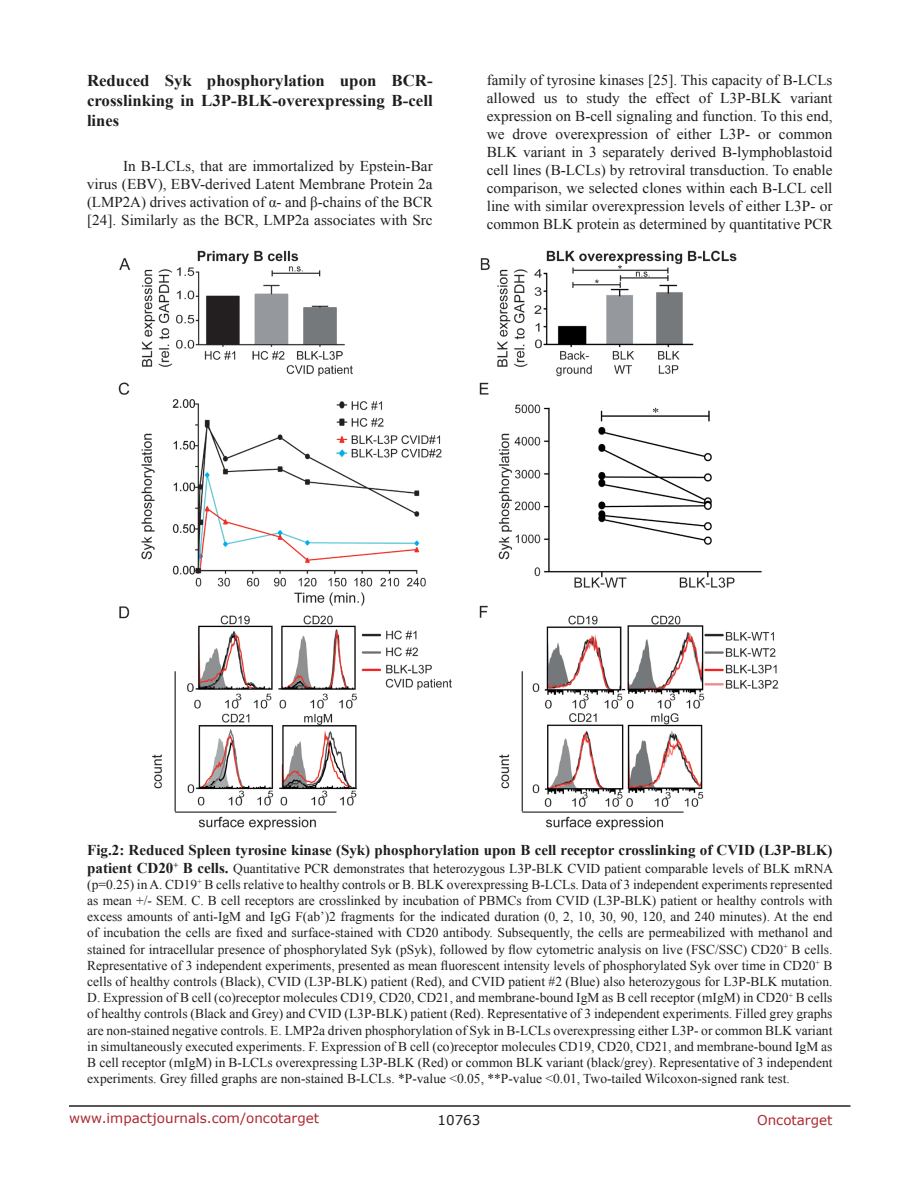
<style>
.page{position:relative;width:918px;height:1188px;background:#fff}
.page>*{position:absolute;margin:0;border:0;box-sizing:border-box;transform-origin:0 0}
.t1{font:700 16.5px/19.8px "Times New Roman";color:#201d20;text-align:justify}
.t2{font:15px/18px "Times New Roman";color:#201d20;text-align:justify}
.t3{font:700 15px "Times New Roman";color:#201d20}
.t4{font:13.5px/16.2px "Times New Roman";color:#201d20;text-align:justify}
.t5{font:13.5px "Verdana";color:#ac2830}
.t6{font:13.5px "Verdana";color:#201d20}
.s1{font-weight:700;font-size:15px}
</style>
<div class="page">
<hr style="left:69px;top:1105px;width:781px;height:2px;background:#231f20">
<img style="left:118px;top:250px;width:661px;height:581px">
<p class="t1" style="left:87px;top:70px;width:347px">Reduced Syk phosphorylation upon BCR&shy;crosslinking in L3P-BLK-overexpressing B-cell lines</p>
<p class="t2" style="left:87px;top:157px;width:347px;text-indent:36px">In B-LCLs, that are immortalized by Epstein-Bar virus (EBV), EBV-derived Latent Membrane Protein 2a (LMP2A) drives activation of α- and β-chains of the BCR [24]. Similarly as the BCR, LMP2a associates with Src</p>
<p class="t2" style="left:487px;top:71px;width:347px">family of tyrosine kinases [25]. This capacity of B-LCLs allowed us to study the effect of L3P-BLK variant expression on B-cell signaling and function. To this end, we drove overexpression of either L3P- or common BLK variant in 3 separately derived B-lymphoblastoid cell lines (B-LCLs) by retroviral transduction. To enable comparison, we selected clones within each B-LCL cell line with similar overexpression levels of either L3P- or common BLK protein as determined by quantitative PCR</p>
<p class="t3" style="left:87px;top:839px;width:747px">Fig.2: Reduced Spleen tyrosine kinase (Syk) phosphorylation upon B cell receptor crosslinking of CVID (L3P-BLK)</p>
<p class="t4" style="left:87px;top:860px;width:747px"><span class="s1">patient CD20</span><sup>+</sup> <span class="s1">B cells.</span> Quantitative PCR demonstrates that heterozygous L3P-BLK CVID patient comparable levels of BLK mRNA (p=0.25) in A. CD19<sup>+</sup> B cells relative to healthy controls or B. BLK overexpressing B-LCLs. Data of 3 independent experiments represented as mean +/- SEM. C. B cell receptors are crosslinked by incubation of PBMCs from CVID (L3P-BLK) patient or healthy controls with excess amounts of anti-IgM and IgG F(ab’)2 fragments for the indicated duration (0, 2, 10, 30, 90, 120, and 240 minutes). At the end of incubation the cells are fixed and surface-stained with CD20 antibody. Subsequently, the cells are permeabilized with methanol and stained for intracellular presence of phosphorylated Syk (pSyk), followed by flow cytometric analysis on live (FSC/SSC) CD20<sup>+</sup> B cells.<br>Representative of 3 independent experiments, presented as mean fluorescent intensity levels of phosphorylated Syk over time in CD20<sup>+</sup> B cells of healthy controls (Black), CVID (L3P-BLK) patient (Red), and CVID patient #2 (Blue) also heterozygous for L3P-BLK mutation.<br>D. Expression of B cell (co)receptor molecules CD19, CD20, CD21, and membrane-bound IgM as B cell receptor (mIgM) in CD20<sup>+</sup> B cells of healthy controls (Black and Grey) and CVID (L3P-BLK) patient (Red). Representative of 3 independent experiments. Filled grey graphs are non-stained negative controls. E. LMP2a driven phosphorylation of Syk in B-LCLs overexpressing either L3P- or common BLK variant in simultaneously executed experiments. F. Expression of B cell (co)receptor molecules CD19, CD20, CD21, and membrane-bound IgM as B cell receptor (mIgM) in B-LCLs overexpressing L3P-BLK (Red) or common BLK variant (black/grey). Representative of 3 independent experiments. Grey filled graphs are non-stained B-LCLs. *P-value &lt;0.05, **P-value &lt;0.01, Two-tailed Wilcoxon-signed rank test.</p>
<p class="t5" style="left:69px;top:1109px;width:252px">www.impactjournals.com/oncotarget</p>
<p class="t6" style="left:438px;top:1111px;width:44px">10763</p>
<p class="t5" style="left:757px;top:1111px;width:77px">Oncotarget</p>
</div>
